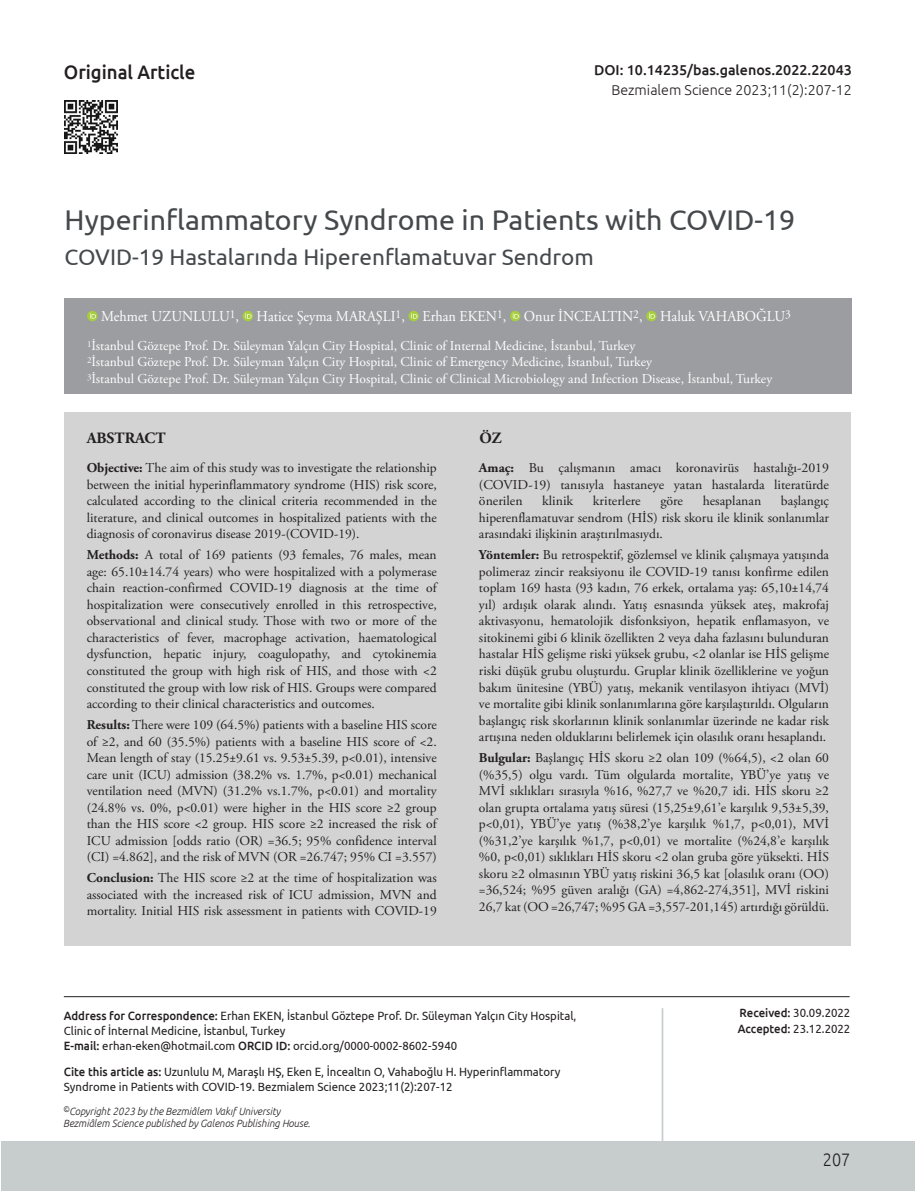
<style>
.page{position:relative;width:915px;height:1191px;background:#fff}
.page>*{position:absolute;margin:0;border:0;box-sizing:border-box;transform-origin:0 0}
.BASLIK{font:28.5px "Ubuntu";color:#45494c}
._2__BASLIK{font:22.5px "Ubuntu";color:#45494c}
.t1{font:500 19.5px "Ubuntu";color:#231f20;scale:.95 1}
.t2{font:300 18px "Ubuntu";color:#231f20;scale:.9 1}
.OZET{font:700 15.75px "Adobe Garamond Pro";color:#231f20}
.YAZARLAR{font:15px "Adobe Garamond Pro";color:#fff;scale:.95 1}
.DOİ{font:500 14.25px "Ubuntu";color:#231f20}
.SAYFA_ARA{font:300 14.25px "Ubuntu";color:#231f20}
.OZET-2{font:13.5px/16.5px "Adobe Garamond Pro";color:#231f20;text-align:justify}
.KURUM{font:13.5px "Adobe Garamond Pro";color:#fff}
.CITE_AS{font:12px/15px "Ubuntu";color:#231f20;scale:.95 1}
.t3{font:italic 300 10.5px/12px "Ubuntu";color:#231f20;scale:.95 1}
.s1{font-weight:700}
.s2{font-weight:500}
</style>
<div class="page">
<div style="left:1px;top:1141px;width:913px;height:50px;background:#c7cccd"></div>
<div style="left:65px;top:299px;width:786px;height:95px;background:#9b9da1"></div>
<div style="left:65px;top:412px;width:785px;height:533px;background:#d2d3d2"></div>
<svg style="left:87px;top:311px;width:10px;height:10px"></svg>
<svg style="left:90px;top:313px;width:6px;height:5px"></svg>
<svg style="left:242px;top:311px;width:11px;height:10px"></svg>
<svg style="left:245px;top:313px;width:6px;height:5px"></svg>
<svg style="left:408px;top:311px;width:11px;height:10px"></svg>
<svg style="left:411px;top:313px;width:6px;height:5px"></svg>
<svg style="left:509px;top:311px;width:11px;height:10px"></svg>
<svg style="left:512px;top:313px;width:6px;height:5px"></svg>
<svg style="left:646px;top:311px;width:10px;height:10px"></svg>
<svg style="left:648px;top:313px;width:7px;height:5px"></svg>
<hr style="left:64px;top:996px;width:785px;height:1px;background:#231f20">
<hr style="left:661px;top:1008px;width:2px;height:133px;background:#c7cccd">
<img style="left:65px;top:100px;width:53px;height:54px">
<h3 class="t1" style="left:64px;top:60px;width:140px">Original Article</h3>
<p class="DOİ" style="left:593px;top:61px;width:259px">DOI: 10.14235/bas.galenos.2022.22043</p>
<p class="SAYFA_ARA" style="left:611px;top:81px;width:242px">Bezmialem Science 2023;11(2):207-12</p>
<p class="BASLIK" style="left:65px;top:202px;width:732px">Hyperinflammatory Syndrome in Patients with COVID-19</p>
<p class="_2__BASLIK" style="left:65px;top:243px;width:530px">COVID-19 Hastalarında Hiperenflamatuvar Sendrom</p>
<p class="YAZARLAR" style="left:101px;top:307px;width:727px">Mehmet UZUNLULU<sup>1</sup>, Hatice Şeyma MARAŞLI<sup>1</sup>, Erhan EKEN<sup>1</sup>, Onur İNCEALTIN<sup>2</sup>, Haluk VAHABOĞLU<sup>3</sup></p>
<p class="KURUM" style="left:87px;top:337px;width:549px"><sup>1</sup>İstanbul Göztepe Prof. Dr. Süleyman Yalçın City Hospital, Clinic of Internal Medicine, İstanbul, Turkey</p>
<p class="KURUM" style="left:87px;top:354px;width:566px"><sup>2</sup>İstanbul Göztepe Prof. Dr. Süleyman Yalçın City Hospital, Clinic of Emergency Medicine, İstanbul, Turkey</p>
<p class="KURUM" style="left:87px;top:370px;width:686px"><sup>3</sup>İstanbul Göztepe Prof. Dr. Süleyman Yalçın City Hospital, Clinic of Clinical Microbiology and Infection Disease, İstanbul, Turkey</p>
<p class="OZET" style="left:87px;top:428px;width:80px">ABSTRACT</p>
<p class="OZET" style="left:479px;top:428px;width:24px">ÖZ</p>
<p class="OZET-2" style="left:87px;top:460px;width:351px"><span class="s1">Objective:</span> The aim of this study was to investigate the relationship between the initial hyperinflammatory syndrome (HIS) risk score, calculated according to the clinical criteria recommended in the literature, and clinical outcomes in hospitalized patients with the diagnosis of coronavirus disease 2019-(COVID-19).</p>
<p class="OZET-2" style="left:87px;top:547px;width:351px"><span class="s1">Methods:</span> A total of 169 patients (93 females, 76 males, mean age: 65.10±14.74 years) who were hospitalized with a polymerase chain reaction-confirmed COVID-19 diagnosis at the time of hospitalization were consecutively enrolled in this retrospective, observational and clinical study. Those with two or more of the characteristics of fever, macrophage activation, haematological dysfunction, hepatic injury, coagulopathy, and cytokinemia constituted the group with high risk of HIS, and those with &lt;2 constituted the group with low risk of HIS. Groups were compared according to their clinical characteristics and outcomes.</p>
<p class="OZET-2" style="left:87px;top:717px;width:351px"><span class="s1">Results:</span> There were 109 (64.5%) patients with a baseline HIS score of ≥2, and 60 (35.5%) patients with a baseline HIS score of &lt;2.<br>Mean length of stay (15.25±9.61 vs. 9.53±5.39, p&lt;0.01), intensive care unit (ICU) admission (38.2% vs. 1.7%, p&lt;0.01) mechanical ventilation need (MVN) (31.2% vs.1.7%, p&lt;0.01) and mortality (24.8% vs. 0%, p&lt;0.01) were higher in the HIS score ≥2 group than the HIS score &lt;2 group. HIS score ≥2 increased the risk of ICU admission [odds ratio (OR) =36.5; 95% confidence interval (CI) =4.862], and the risk of MVN (OR =26.747; 95% CI =3.557)</p>
<p class="OZET-2" style="left:87px;top:870px;width:351px"><span class="s1">Conclusion:</span> The HIS score ≥2 at the time of hospitalization was associated with the increased risk of ICU admission, MVN and mortality. Initial HIS risk assessment in patients with COVID-19</p>
<p class="OZET-2" style="left:479px;top:460px;width:351px"><span class="s1">Amaç:</span> Bu çalışmanın amacı koronavirüs hastalığı-2019 (COVID-19) tanısıyla hastaneye yatan hastalarda literatürde önerilen</p>
<p class="OZET-2" style="left:479px;top:493px;width:351px;text-indent:302px">başlangıç hiperenflamatuvar sendrom (HİS) risk skoru ile klinik sonlanımlar arasındaki ilişkinin araştırılmasıydı.</p>
<p class="OZET-2" style="left:479px;top:547px;width:351px"><span class="s1">Yöntemler:</span> Bu retrospektif, gözlemsel ve klinik çalışmaya yatışında polimeraz zincir reaksiyonu ile COVID-19 tanısı konfirme edilen toplam 169 hasta (93 kadın, 76 erkek, ortalama yaş: 65,10±14,74 yıl) ardışık olarak alındı. Yatış esnasında yüksek ateş, makrofaj aktivasyonu, hematolojik disfonksiyon, hepatik enflamasyon, ve sitokinemi gibi 6 klinik özellikten 2 veya daha fazlasını bulunduran hastalar HİS gelişme riski yüksek grubu, &lt;2 olanlar ise HİS gelişme riski düşük grubu oluşturdu. Gruplar klinik özelliklerine ve yoğun bakım ünitesine (YBÜ) yatış, mekanik ventilasyon ihtiyacı (MVİ) ve mortalite gibi klinik sonlanımlarına göre karşılaştırıldı. Olguların başlangıç risk skorlarının klinik sonlanımlar üzerinde ne kadar risk artışına neden olduklarını belirlemek için olasılık oranı hesaplandı.</p>
<p class="OZET-2" style="left:479px;top:750px;width:351px"><span class="s1">Bulgular:</span> Başlangıç HİS skoru ≥2 olan 109 (%64,5), &lt;2 olan 60 (%35,5) olgu vardı. Tüm olgularda mortalite, YBÜ’ye yatış ve MVİ sıklıkları sırasıyla %16, %27,7 ve %20,7 idi. HİS skoru ≥2 olan grupta ortalama yatış süresi (15,25±9,61’e karşılık 9,53±5,39, p&lt;0,01), YBÜ’ye yatış (%38,2’ye karşılık %1,7, p&lt;0,01), MVİ (%31,2’ye karşılık %1,7, p&lt;0,01) ve mortalite (%24,8’e karşılık %0, p&lt;0,01) sıklıkları HİS skoru &lt;2 olan gruba göre yüksekti. HİS skoru ≥2 olmasının YBÜ yatış riskini 36,5 kat [olasılık oranı (OO) =36,524; %95 güven aralığı (GA) =4,862-274,351], MVİ riskini 26,7 kat (OO =26,747; %95 GA =3,557-201,145) artırdığı görüldü.</p>
<p class="OZET-2" style="left:542px;top:493px;width:32px">klinik</p>
<p class="OZET-2" style="left:592px;top:493px;width:49px">kriterlere</p>
<p class="OZET-2" style="left:660px;top:493px;width:24px">göre</p>
<p class="OZET-2" style="left:702px;top:493px;width:60px">hesaplanan</p>
<p class="CITE_AS" style="left:64px;top:1007px;width:541px"><span class="s2">Address for Correspondence:</span> Erhan EKEN, İstanbul Göztepe Prof. Dr. Süleyman Yalçın City Hospital,<br>Clinic of İnternal Medicine, İstanbul, Turkey</p>
<p class="CITE_AS" style="left:64px;top:1038px;width:415px"><span class="s2">E-mail:</span> erhan-eken@hotmail.com <span class="s2">ORCID ID:</span> orcid.org/0000-0002-8602-5940</p>
<p class="CITE_AS" style="left:64px;top:1064px;width:524px"><span class="s2">Cite this article as:</span> Uzunlulu M, Maraşlı HŞ, Eken E, İncealtın O, Vahaboğlu H. Hyperinflammatory<br>Syndrome in Patients with COVID-19. Bezmialem Science 2023;11(2):207-12</p>
<p class="t3" style="left:63px;top:1105px;width:262px"><sup>©</sup>Copyright 2023 by the Bezmiâlem Vakıf University<br>Bezmiâlem Science published by Galenos Publishing House.</p>
<p class="CITE_AS" style="left:739px;top:1005px;width:118px"><span class="s2">Received:</span> 30.09.2022</p>
<p class="CITE_AS" style="left:737px;top:1021px;width:120px"><span class="s2">Accepted:</span> 23.12.2022</p>
<h3 class="t2" style="left:822px;top:1148px;width:32px">207</h3>
</div>
